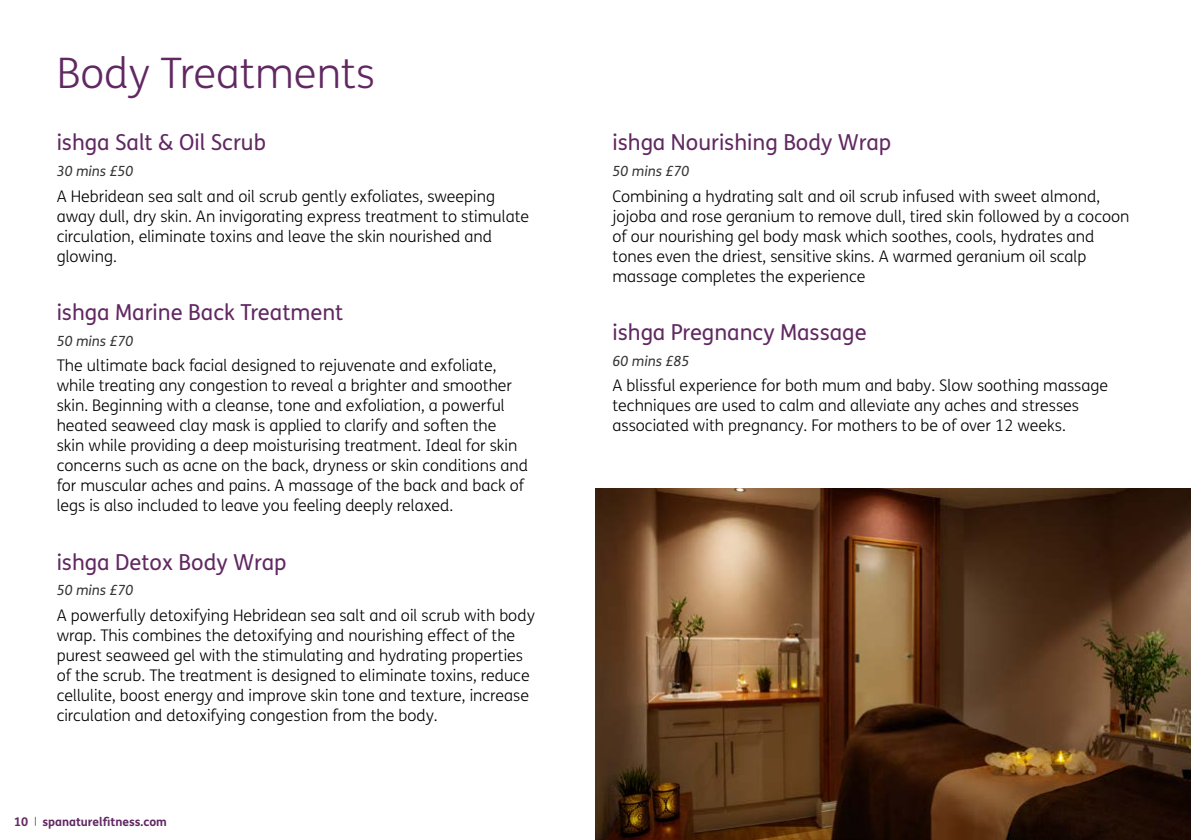
<style>
.page{position:relative;width:1191px;height:840px;background:#fff}
.page>*{position:absolute;margin:0;border:0;box-sizing:border-box;transform-origin:0 0}
.t1{font:300 42px "FS Me";color:#612862}
.t2{font:22px "FS Me";color:#612862}
.t3{font:300 16px/20px "FS Me";color:#000}
.t4{font:italic 14px "FS Me";color:#363534}
.t5{font:700 12px "FS Me";color:#612862}
</style>
<div class="page">
<img style="left:595px;top:488px;width:596px;height:351px">
<h1 class="t1" style="left:57px;top:45px;width:320px">Body Treatments</h1>
<h2 class="t2" style="left:57px;top:127px;width:211px">ishga Salt &amp; Oil Scrub</h2>
<p class="t4" style="left:57px;top:161px;width:78px">30 mins £50</p>
<p class="t3" style="left:57px;top:186px;width:474px">A Hebridean sea salt and oil scrub gently exfoliates, sweeping away dull, dry skin. An invigorating express treatment to stimulate circulation, eliminate toxins and leave the skin nourished and glowing.</p>
<h2 class="t2" style="left:57px;top:297px;width:288px">ishga Marine Back Treatment</h2>
<p class="t4" style="left:57px;top:331px;width:78px">50 mins £70</p>
<p class="t3" style="left:57px;top:355px;width:473px">The ultimate back facial designed to rejuvenate and exfoliate, while treating any congestion to reveal a brighter and smoother skin. Beginning with a cleanse, tone and exfoliation, a powerful heated seaweed clay mask is applied to clarify and soften the skin while providing a deep moisturising treatment. Ideal for skin concerns such as acne on the back, dryness or skin conditions and for muscular aches and pains. A massage of the back and back of legs is also included to leave you feeling deeply relaxed.</p>
<h2 class="t2" style="left:57px;top:546px;width:231px">ishga Detox Body Wrap</h2>
<p class="t4" style="left:57px;top:580px;width:78px">50 mins £70</p>
<p class="t3" style="left:57px;top:604px;width:479px">A powerfully detoxifying Hebridean sea salt and oil scrub with body wrap. This combines the detoxifying and nourishing effect of the purest seaweed gel with the stimulating and hydrating properties of the scrub. The treatment is designed to eliminate toxins, reduce cellulite, boost energy and improve skin tone and texture, increase circulation and detoxifying congestion from the body.</p>
<p class="t5" style="left:14px;top:811px;width:154px">10 spanaturelfitness.com</p>
<h2 class="t2" style="left:612px;top:127px;width:280px">ishga Nourishing Body Wrap</h2>
<p class="t4" style="left:612px;top:161px;width:78px">50 mins £70</p>
<p class="t3" style="left:612px;top:186px;width:518px">Combining a hydrating salt and oil scrub infused with sweet almond, jojoba and rose geranium to remove dull, tired skin followed by a cocoon of our nourishing gel body mask which soothes, cools, hydrates and tones even the driest, sensitive skins. A warmed geranium oil scalp massage completes the experience</p>
<h2 class="t2" style="left:612px;top:317px;width:256px">ishga Pregnancy Massage</h2>
<p class="t4" style="left:612px;top:351px;width:78px">60 mins £85</p>
<p class="t3" style="left:612px;top:375px;width:497px">A blissful experience for both mum and baby. Slow soothing massage techniques are used to calm and alleviate any aches and stresses associated with pregnancy. For mothers to be of over 12 weeks.</p>
</div>
